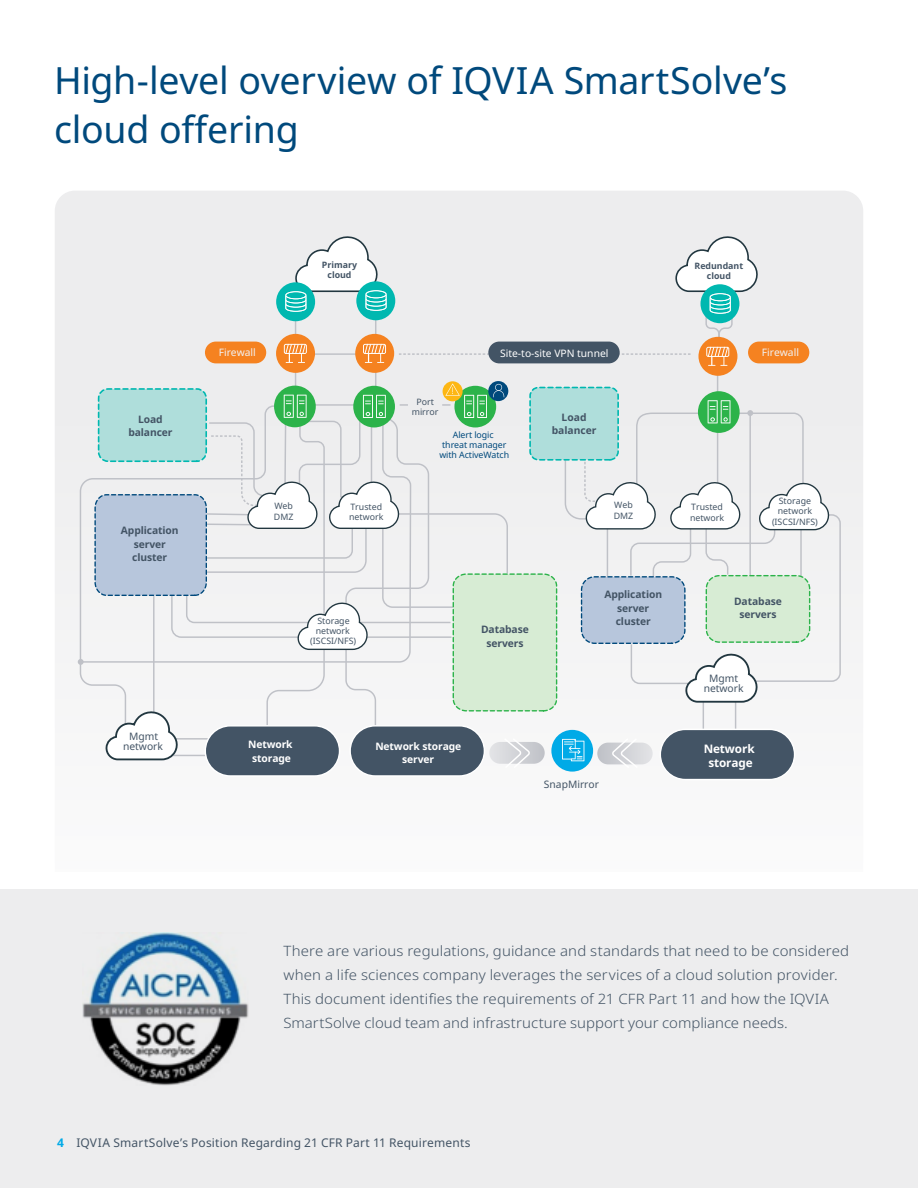
<style>
.page{position:relative;width:918px;height:1188px;background:#fff}
.page>*{position:absolute;margin:0;border:0;box-sizing:border-box;transform-origin:0 0}
.t1{font:37.5px/49.2px "Noto Sans";letter-spacing:-.01em;color:#00497c}
.t2{font:300 14.25px/24px "Noto Sans";letter-spacing:.01em;color:#435465;scale:1.05 1}
.t3{font:12px "Noto Sans";letter-spacing:.015em;color:#435465}
.t4{font:700 11.7px/13.2px "Noto Sans";letter-spacing:-.01em;color:#fff;text-align:center}
.t5{font:700 10.35px/13.2px "Noto Sans";letter-spacing:-.01em;color:#435465;text-align:center}
.t6{font:700 10.35px/13.2px "Noto Sans";letter-spacing:-.01em;color:#fff;text-align:center}
.t7{font:10.35px/10.4px "Noto Sans";color:#435465;text-align:center}
.t8{font:10.35px "Noto Sans";color:#fff}
.t9{font:10.35px "Noto Sans";color:#f1f1f2}
.t10{font:8.85px/10.4px "Noto Sans";color:#435465}
.t11{font:8.85px/10.4px "Noto Sans";letter-spacing:-.01em;color:#00497c;text-align:center}
.t12{font:700 8.85px/10.4px "Noto Sans";color:#435465;text-align:center}
.s1{font-weight:700;color:#00aae7}
</style>
<div class="page">
<svg style="left:55px;top:191px;width:808px;height:579px;fill:#ededee"></svg>
<hr style="left:295px;top:309px;width:1px;height:90px;background:#bfc1c7">
<hr style="left:296px;top:353px;width:90px;height:2px;background:#bfc1c7">
<svg style="left:398px;top:353px;width:90px;height:2px"></svg>
<hr style="left:375px;top:309px;width:1px;height:90px;background:#bfc1c7">
<svg style="left:79px;top:421px;width:15px;height:349px"></svg>
<hr style="left:717px;top:369px;width:1px;height:125px;background:#bfc1c7">
<hr style="left:703px;top:698px;width:1px;height:42px;background:#bfc1c7">
<hr style="left:735px;top:698px;width:1px;height:42px;background:#bfc1c7">
<svg style="left:78px;top:659px;width:6px;height:6px"></svg>
<div style="left:488px;top:342px;width:132px;height:21px;background:#435465;border-radius:11px"></div>
<svg style="left:531px;top:742px;width:14px;height:22px"></svg>
<div style="left:205px;top:342px;width:61px;height:21px;background:#f58220;border-radius:11px"></div>
<div style="left:748px;top:342px;width:61px;height:21px;background:#f58220;border-radius:11px"></div>
<svg style="left:597px;top:743px;width:56px;height:21px"></svg>
<svg style="left:611px;top:737px;width:28px;height:33px"></svg>
<div style="left:205px;top:726px;width:135px;height:50px;background:#435465;border-radius:25px"></div>
<div style="left:205px;top:725px;width:135px;height:52px;border:1px solid #fff;border-radius:25px"></div>
<div style="left:350px;top:726px;width:134px;height:50px;background:#435465;border-radius:25px"></div>
<div style="left:349px;top:725px;width:136px;height:52px;border:1px solid #fff;border-radius:25px"></div>
<div style="left:660px;top:729px;width:135px;height:51px;background:#435465;border-radius:25px"></div>
<div style="left:660px;top:729px;width:135px;height:51px;border:1px solid #fff;border-radius:25px"></div>
<div style="left:530px;top:388px;width:88px;height:72px;background:#afdedb;border-radius:8px"></div>
<div style="left:529px;top:387px;width:90px;height:74px;border:2px dashed #00b8b0;border-radius:8px"></div>
<div style="left:453px;top:574px;width:104px;height:137px;background:#d7ecd4;border-radius:13px"></div>
<div style="left:453px;top:573px;width:104px;height:139px;border:1px dashed #2cb34a;border-radius:13px"></div>
<div style="left:356px;top:281px;width:39px;height:39px;background:#00b8b0;border-radius:50%"></div>
<div style="left:276px;top:282px;width:39px;height:39px;background:#00b8b0;border-radius:50%"></div>
<svg style="left:285px;top:235px;width:102px;height:77px"></svg>
<div style="left:276px;top:334px;width:39px;height:39px;background:#f58220;border-radius:50%"></div>
<svg style="left:284px;top:344px;width:23px;height:19px"></svg>
<div style="left:355px;top:334px;width:39px;height:39px;background:#f58220;border-radius:50%"></div>
<svg style="left:363px;top:344px;width:23px;height:19px"></svg>
<div style="left:698px;top:337px;width:39px;height:39px;background:#f58220;border-radius:50%"></div>
<svg style="left:619px;top:235px;width:140px;height:131px"></svg>
<div style="left:551px;top:730px;width:42px;height:42px;background:#00aae7;border-radius:50%"></div>
<svg style="left:562px;top:739px;width:22px;height:22px"></svg>
<div style="left:698px;top:391px;width:42px;height:42px;background:#2cb34a;border-radius:50%"></div>
<svg style="left:564px;top:400px;width:278px;height:304px"></svg>
<svg style="left:488px;top:381px;width:20px;height:20px"></svg>
<svg style="left:443px;top:381px;width:20px;height:20px"></svg>
<svg style="left:94px;top:384px;width:437px;height:386px"></svg>
<div style="left:0;top:889px;width:918px;height:299px;background:#ededee"></div>
<img style="left:82px;top:932px;width:167px;height:153px">
<h1 class="t1" style="left:54px;top:57px;width:735px">High-level overview of IQVIA SmartSolve’s cloud offering</h1>
<p class="t12" style="left:322px;top:260px;width:37px">Primary cloud</p>
<p class="t12" style="left:695px;top:261px;width:50px">Redundant cloud</p>
<p class="t5" style="left:128px;top:413px;width:46px">Load balancer</p>
<p class="t5" style="left:121px;top:524px;width:59px">Application server cluster</p>
<p class="t7" style="left:123px;top:731px;width:41px">Mgmt network</p>
<p class="t9" style="left:219px;top:345px;width:39px">Firewall</p>
<p class="t9" style="left:762px;top:345px;width:39px">Firewall</p>
<p class="t8" style="left:500px;top:346px;width:110px">Site‐to‐site VPN tunnel</p>
<p class="t10" style="left:274px;top:501px;width:21px">Web<br>DMZ</p>
<p class="t10" style="left:412px;top:397px;width:28px;text-align:center">Port mirror</p>
<p class="t11" style="left:439px;top:429px;width:71px">Alert logic<br>threat manager with ActiveWatch</p>
<p class="t5" style="left:552px;top:411px;width:46px">Load balancer</p>
<p class="t10" style="left:349px;top:502px;width:36px">Trusted network</p>
<p class="t10" style="left:614px;top:500px;width:21px">Web<br>DMZ</p>
<p class="t10" style="left:690px;top:502px;width:36px">Trusted network</p>
<p class="t10" style="left:772px;top:496px;width:47px;text-align:center">Storage network (ISCSI/NFS)</p>
<p class="t10" style="left:310px;top:616px;width:47px;text-align:center">Storage network (ISCSI/NFS)</p>
<p class="t5" style="left:481px;top:623px;width:49px">Database servers</p>
<p class="t5" style="left:604px;top:588px;width:59px">Application server cluster</p>
<p class="t5" style="left:734px;top:595px;width:49px">Database servers</p>
<p class="t7" style="left:704px;top:673px;width:41px">Mgmt network</p>
<p class="t6" style="left:248px;top:738px;width:46px">Network storage</p>
<p class="t4" style="left:704px;top:743px;width:52px">Network storage</p>
<p class="t6" style="left:375px;top:740px;width:87px">Network storage server</p>
<p class="t7" style="left:544px;top:779px;width:57px">SnapMirror</p>
<p class="t2" style="left:284px;top:939px;width:540px">There are various regulations, guidance and standards that need to be considered when a life sciences company leverages the services of a cloud solution provider.<br>This document identifies the requirements of 21 CFR Part 11 and how the IQVIA SmartSolve cloud team and infrastructure support your compliance needs.</p>
<p class="t3" style="left:57px;top:1134px;width:415px"><span class="s1">4</span> IQVIA SmartSolve’s Position Regarding 21 CFR Part 11 Requirements</p>
</div>
